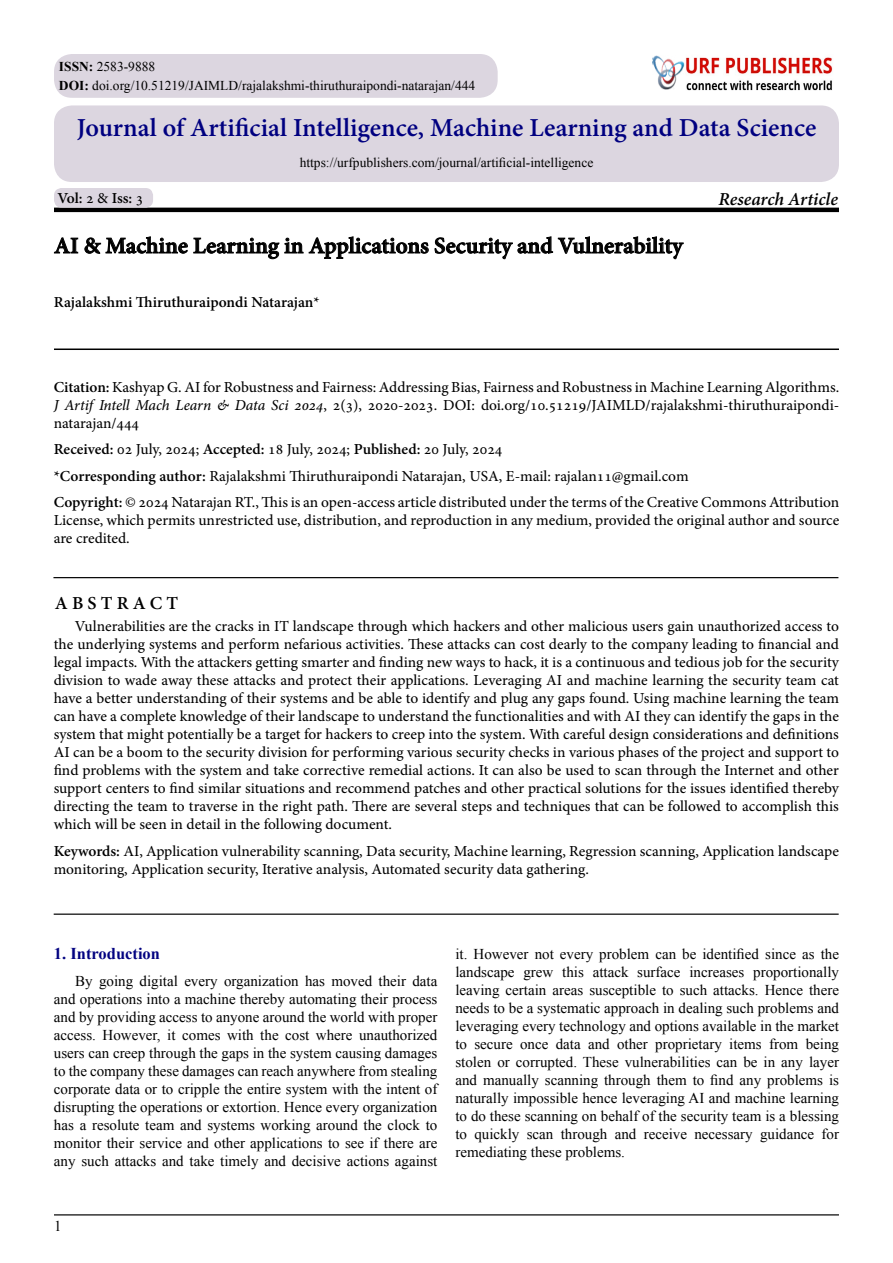
<style>
.page{position:relative;width:893px;height:1263px;background:#fff}
.page>*{position:absolute;margin:0;border:0;box-sizing:border-box;transform-origin:0 0}
.t1{font:700 25.5px "Adobe Hebrew";color:#000080}
.t2{font:700 22.5px "Adobe Hebrew";color:#000}
.t3{font:italic 700 18px "Adobe Hebrew";letter-spacing:-.005em;color:#000}
.t4{font:700 18px "Adobe Hebrew";letter-spacing:.23em;color:#000}
.t5{font:700 16.5px "Times New Roman";color:#030381}
.t6{font:15px/18px "Adobe Hebrew";color:#000}
.t7{font:15px/18px "Times New Roman";color:#000;text-align:justify}
.t8{font:700 15px "Adobe Hebrew";color:#000}
.t9{font:13.5px/18.3px "Times New Roman";color:#000}
.s1{font-weight:700}
.s2{font-weight:400}
.s3{font-style:italic}
</style>
<div class="page">
<hr style="left:54px;top:208px;width:785px;height:4px;background:#000">
<svg style="left:54px;top:237px;width:24px;height:17px"></svg>
<svg style="left:84px;top:236px;width:600px;height:23px"></svg>
<hr style="left:54px;top:348px;width:785px;height:2px;background:#000">
<hr style="left:53px;top:577px;width:785px;height:1px;background:#000">
<hr style="left:54px;top:1214px;width:785px;height:1px;background:#000">
<div style="left:54px;top:188px;width:99px;height:20px;background:#dcd6e0;border-radius:8px"></div>
<div style="left:54px;top:105px;width:785px;height:77px;background:#dcd6e0;border-radius:18px"></div>
<img style="left:697px;top:57px;width:136px;height:33px">
<div style="left:641px;top:44px;width:56px;height:46px;background:#000;opacity:.5"></div>
<div style="left:642px;top:46px;width:50px;height:44px;background:#fff"></div>
<div style="left:651px;top:55px;width:44px;height:35px;background:#000;opacity:.75"></div>
<div style="left:54px;top:54px;width:444px;height:44px;background:#dcd6e0;border-radius:18px"></div>
<hr style="left:54px;top:913px;width:785px;height:2px;background:#000">
<p class="t9" style="left:59px;top:57px;width:418px"><span class="s1">ISSN:</span> 2583-9888<br><span class="s1">DOI:</span> doi.org/10.51219/JAIMLD/rajalakshmi-thiruthuraipondi-natarajan/444</p>
<h1 class="t1" style="left:77px;top:112px;width:741px">Journal of Artificial Intelligence, Machine Learning and Data Science</h1>
<p class="t8" style="left:57px;top:189px;width:87px">Vol <span class="s2">2</span>: <span class="s2">&amp;</span> Iss <span class="s2">3</span>:</p>
<p class="t9" style="left:300px;top:153px;width:295px">https://urfpublishers.com/journal/artificial-intelligence</p>
<h2 class="t2" style="left:54px;top:232px;width:630px">AI &amp; Machine Learning in Applications Security and Vulnerability</h2>
<p class="t8" style="left:54px;top:293px;width:267px">Rajalakshmi Thiruthuraipondi Natarajan*</p>
<p class="t3" style="left:718px;top:188px;width:121px">Research Article</p>
<p class="t6" style="left:54px;top:378px;width:787px"><span class="s1">Citation:</span> Kashyap G. AI for Robustness and Fairness: Addressing Bias, Fairness and Robustness in Machine Learning Algorithms.</p>
<p class="t6" style="left:54px;top:414px;width:87px">natarajan/444</p>
<p class="t6" style="left:54px;top:396px;width:787px"><span class="s3">J Artif Intell Mach Learn &amp; Data Sci 2024</span>, , )3(2 2020-2023. DOI: doi.org/10.51219/JAIMLD/rajalakshmi-thiruthuraipondi-</p>
<p class="t6" style="left:54px;top:436px;width:787px;line-height:26.5px"><span class="s1">Received:</span> 02 July, 2024; <span class="s1">Accepted:</span> 18 July, 2024; <span class="s1">Published:</span> 20 July, 2024<br><span class="s1">*Corresponding author:</span> Rajalakshmi Thiruthuraipondi Natarajan, USA -E, mail: rajalan11@gmail.com<br><span class="s1">Copyright:</span> © 2024 Natarajan RT., This is an open-access article distributed under the terms of the Creative Commons Attribution</p>
<p class="t6" style="left:54px;top:511px;width:787px">License, which permits unrestricted use, distribution, and reproduction in any medium, provided the original author and source are credited.</p>
<p class="t4" style="left:55px;top:592px;width:125px">AB TS RACT</p>
<p class="t6" style="left:54px;top:617px;width:787px;text-align:justify;text-indent:21px">Vulnerabilities are the cracks in IT landscape through which hackers and other malicious users gain unauthorized access to the underlying systems and perform nefarious activities. These attacks can cost dearly to the company leading to financial and legal impacts. With the attackers getting smarter and finding new ways to hack isit, a continuous and tedious job for the security division to wade away these attacks and protect their applications. Leveraging AI and machine learning the security team cat have a better understanding of their systems and be able to identify and plug any gaps found. Using machine learning the team can have a complete knowledge of their landscape to understand the functionalities and with AI they can identify the gaps in the system that might potentially be a target for hackers to creep into the system. With careful design considerations and definitions AI can be a boom to the security division for performing various security checks in various phases of the project and support to find problems with the system and take corrective remedial actions It. can also be used to scan through the Internet and other support centers to find similar situations and recommend patches and other practical solutions for the issues identified thereby directing the team to traverse in the right path. There are several steps and techniques that can be followed to accomplish this which will be seen in detail in the following document.</p>
<p class="t6" style="left:54px;top:842px;width:787px"><span class="s1">Keywords:</span> AI, Application vulnerability scanning, Data security, Machine learning, Regression scanning, Application landscape monitoring, Application security, Iterative analysis, Automated security data gathering.</p>
<p class="t5" style="left:54px;top:942px;width:108px">1. Introduction</p>
<p class="t7" style="left:54px;top:972px;width:385px;text-indent:21px">By going digital every organization has moved their data and operations into a machine thereby automating their process and by providing access to anyone around the world with proper access. However, it comes with the cost where unauthorized users can creep through the gaps in the system causing damages to the company these damages can reach anywhere from stealing corporate data or to cripple the entire system with the intent of disrupting the operations or extortion. Hence every organization has a resolute team and systems working around the clock to monitor their service and other applications to see if there are any such attacks and take timely and decisive actions against</p>
<p class="t7" style="left:455px;top:944px;width:385px;text-align:right">.i t However not every problem can be identified since as the proportionally</p>
<p class="t7" style="left:455px;top:962px;width:61px">landscape</p>
<p class="t7" style="left:455px;top:980px;width:385px">leaving certain areas susceptible to such attacks. Hence there</p>
<p class="t7" style="left:455px;top:998px;width:385px">needs to be a systematic approach in dealing such problems and</p>
<p class="t7" style="left:455px;top:1016px;width:385px">leveraging every technology and options available in the market</p>
<p class="t7" style="left:806px;top:1034px;width:35px">being</p>
<p class="t7" style="left:562px;top:962px;width:23px">this</p>
<p class="t7" style="left:593px;top:962px;width:37px">attack</p>
<p class="t7" style="left:689px;top:962px;width:56px">increases</p>
<p class="t7" style="left:637px;top:962px;width:45px">surface</p>
<p class="t7" style="left:523px;top:962px;width:31px">grew</p>
<p class="t7" style="left:556px;top:1034px;width:26px">data</p>
<p class="t7" style="left:588px;top:1034px;width:23px">and</p>
<p class="t7" style="left:617px;top:1034px;width:32px">other</p>
<p class="t7" style="left:655px;top:1034px;width:68px">proprietary</p>
<p class="t7" style="left:729px;top:1034px;width:34px">items</p>
<p class="t7" style="left:769px;top:1034px;width:31px">from</p>
<p class="t7" style="left:455px;top:1034px;width:13px">to</p>
<p class="t7" style="left:455px;top:1052px;width:385px">stolen or corrupted. These vulnerabilities can be in any layer</p>
<p class="t7" style="left:455px;top:1070px;width:385px">and manually scanning through them to find any problems is</p>
<p class="t7" style="left:455px;top:1088px;width:385px">naturally impossible hence leveraging AI and machine learning</p>
<p class="t7" style="left:455px;top:1106px;width:385px">to do these scanning on behalf of the security team is a blessing</p>
<p class="t7" style="left:821px;top:1124px;width:19px">for</p>
<p class="t7" style="left:474px;top:1034px;width:40px">secure</p>
<p class="t7" style="left:520px;top:1034px;width:30px">once</p>
<p class="t7" style="left:474px;top:1124px;width:46px">quickly</p>
<p class="t7" style="left:561px;top:1124px;width:48px">through</p>
<p class="t7" style="left:615px;top:1124px;width:23px">and</p>
<p class="t7" style="left:644px;top:1124px;width:45px">receive</p>
<p class="t7" style="left:760px;top:1124px;width:56px">guidance</p>
<p class="t7" style="left:455px;top:1124px;width:171px">to<br>remediating these problems.</p>
<p class="t7" style="left:694px;top:1124px;width:60px">necessary</p>
<p class="t7" style="left:527px;top:1124px;width:28px">scan</p>
<p class="t7" style="left:54px;top:1217px;width:9px">1</p>
</div>
